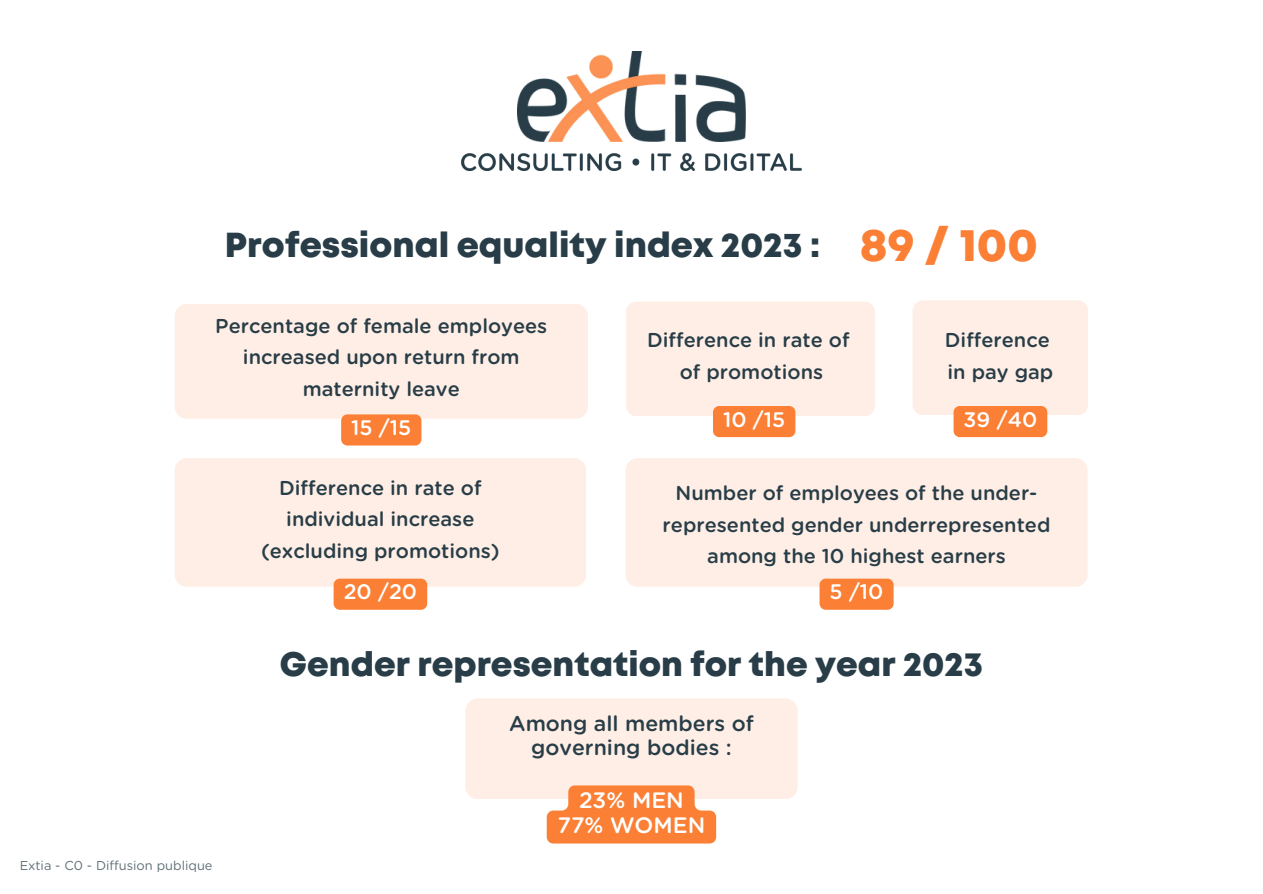
<style>
.page{position:relative;width:1263px;height:894px;background:#fff}
.page>*{position:absolute;margin:0;border:0;box-sizing:border-box;transform-origin:0 0}
.t1{font:800 46.2px "Mont";color:#fb7f34}
.t2{font:800 34.65px "Mont";color:#283d47}
.t3{font:800 33.9px "Mont";color:#283d47}
.t4{font:500 22.35px/25px "Gotham Rounded";color:#fff;text-align:center}
.t5{font:500 21.3px/23.7px "Gotham Rounded";color:#283d47;text-align:center}
.t6{font:500 21px "Gotham Rounded";color:#fff}
.t7{font:500 20.1px/31.5px "Gotham Rounded";color:#283d47;text-align:center}
.t8{font:12.9px "Gotham Rounded";color:#283d47}
</style>
<div class="page">
<div style="left:175px;top:304px;width:413px;height:114px;background:#feeee5;border-radius:12px"></div>
<div style="left:626px;top:301px;width:249px;height:115px;background:#feeee5;border-radius:11px"></div>
<div style="left:913px;top:300px;width:175px;height:115px;background:#feeee5;border-radius:11px"></div>
<div style="left:175px;top:458px;width:411px;height:128px;background:#feeee5;border-radius:12px"></div>
<div style="left:626px;top:458px;width:461px;height:128px;background:#feeee5;border-radius:12px"></div>
<div style="left:465px;top:698px;width:332px;height:101px;background:#feeee5;border-radius:13px"></div>
<img style="left:461px;top:153px;width:340px;height:17px">
<img style="left:518px;top:52px;width:227px;height:90px">
<div style="left:341px;top:414px;width:80px;height:31px;background:#fb7f34;border-radius:6px"></div>
<div style="left:713px;top:406px;width:82px;height:31px;background:#fb7f34;border-radius:6px"></div>
<div style="left:953px;top:406px;width:94px;height:31px;background:#fb7f34;border-radius:6px"></div>
<div style="left:334px;top:578px;width:93px;height:31px;background:#fb7f34;border-radius:6px"></div>
<div style="left:819px;top:578px;width:75px;height:31px;background:#fb7f34;border-radius:6px"></div>
<svg style="left:547px;top:785px;width:169px;height:58px;background:#fb8d4a"></svg>
<h1 class="t2" style="left:225px;top:231px;width:597px">Professional equality index 2023 :</h1>
<h2 class="t1" style="left:860px;top:227px;width:179px">89 / 100</h2>
<h3 class="t7" style="left:215px;top:310px;width:333px">Percentage of female employees increased upon return from maternity leave</h3>
<h4 class="t6" style="left:351px;top:418px;width:62px">15 /15</h4>
<h3 class="t7" style="left:261px;top:473px;width:240px">Difference in rate of individual increase (excluding promotions)</h3>
<h4 class="t6" style="left:344px;top:582px;width:75px">20 /20</h4>
<h3 class="t7" style="left:647px;top:325px;width:204px">Difference in rate of of promotions</h3>
<h4 class="t6" style="left:723px;top:410px;width:64px">10 /15</h4>
<h3 class="t7" style="left:945px;top:325px;width:110px;text-align:left">Difference in pay gap</h3>
<h4 class="t6" style="left:964px;top:410px;width:75px">39 /40</h4>
<h3 class="t7" style="left:663px;top:478px;width:389px">Number of employees of the under&shy;represented gender underrepresented among the 10 highest earners</h3>
<p class="t6" style="left:830px;top:582px;width:55px">5 /10</p>
<h4 class="t3" style="left:280px;top:650px;width:704px">Gender representation for the year 2023</h4>
<p class="t8" style="left:19px;top:859px;width:195px">Extia - C0 - Diffusion publique</p>
<h2 class="t5" style="left:509px;top:712px;width:246px">Among all members of governing bodies :</h2>
<h4 class="t4" style="left:557px;top:788px;width:150px">23% MEN<br>77% WOMEN</h4>
</div>
